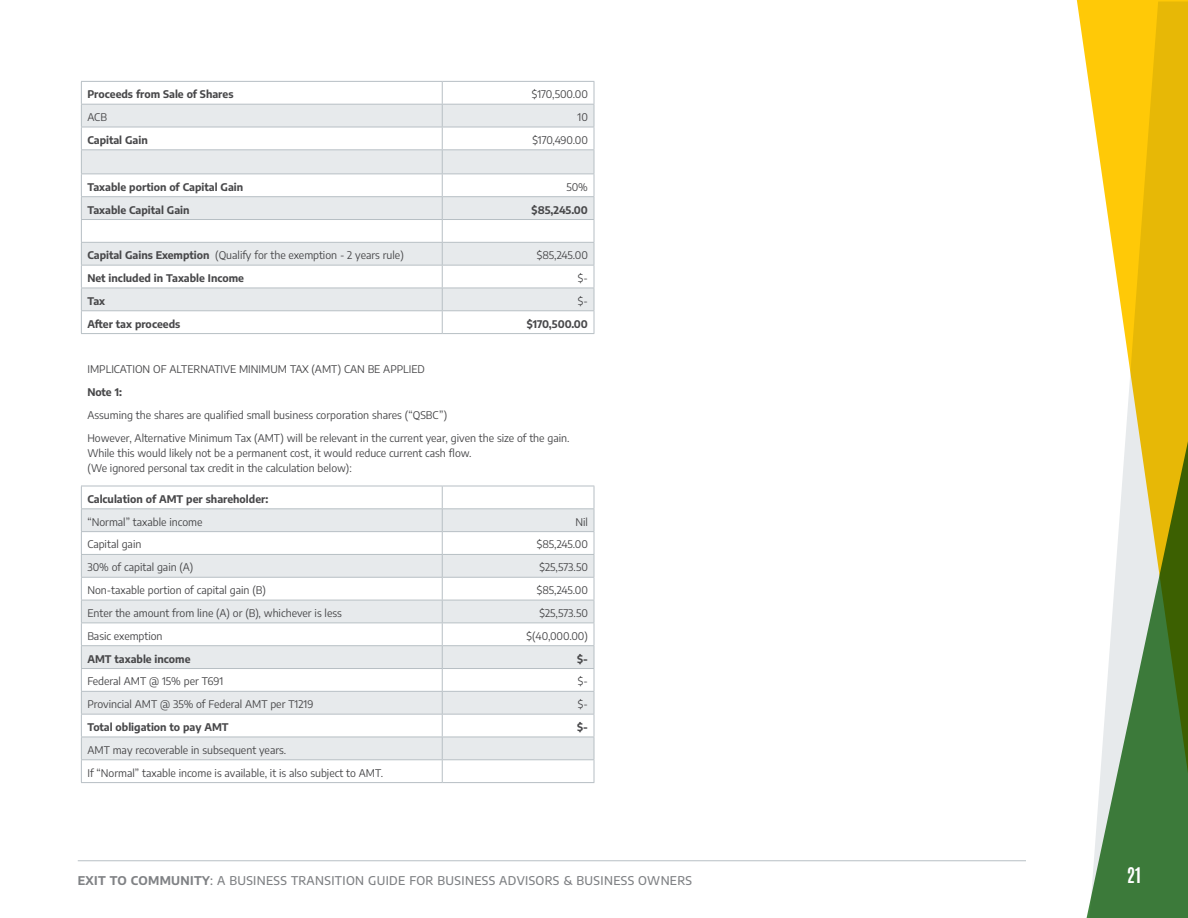
<style>
.page{position:relative;width:1188px;height:918px;background:#fff}
.page>*{position:absolute;margin:0;border:0;box-sizing:border-box;transform-origin:0 0}
.t1{font:700 18px "Antonio";color:#fff}
.t2{font:500 12px "Encode Sans";letter-spacing:.03em;color:#808285}
.t3{font:10.5px/22.8px "Encode Sans";color:#48484a}
.t4{font:700 10.5px "Encode Sans";color:#48484a}
.s1{font-weight:700}
</style>
<div class="page">
<svg style="left:1076px;top:0;width:112px;height:193px;background:#f7ca27"></svg>
<svg style="left:1086px;top:193px;width:102px;height:725px"></svg>
<hr style="left:78px;top:860px;width:948px;height:1px;background:#b7bfc4">
<div style="left:82px;top:105px;width:512px;height:22px;background:#e7eaec"></div>
<svg style="left:81px;top:128px;width:514px;height:655px"></svg>
<hr style="left:81px;top:81px;width:361px;height:1px;background:#b7bfc4">
<hr style="left:442px;top:81px;width:152px;height:1px;background:#b7bfc4">
<hr style="left:81px;top:104px;width:361px;height:1px;background:#b7bfc4">
<hr style="left:442px;top:104px;width:152px;height:1px;background:#b7bfc4">
<hr style="left:81px;top:127px;width:361px;height:1px;background:#b7bfc4">
<hr style="left:442px;top:127px;width:152px;height:1px;background:#b7bfc4">
<hr style="left:81px;top:149px;width:361px;height:1px;background:#b7bfc4">
<hr style="left:442px;top:149px;width:152px;height:1px;background:#b7bfc4">
<hr style="left:81px;top:174px;width:361px;height:1px;background:#b7bfc4">
<hr style="left:442px;top:174px;width:152px;height:1px;background:#b7bfc4">
<hr style="left:81px;top:196px;width:361px;height:1px;background:#b7bfc4">
<hr style="left:442px;top:196px;width:152px;height:1px;background:#b7bfc4">
<hr style="left:81px;top:219px;width:361px;height:1px;background:#b7bfc4">
<hr style="left:442px;top:219px;width:152px;height:1px;background:#b7bfc4">
<hr style="left:81px;top:242px;width:361px;height:1px;background:#b7bfc4">
<hr style="left:442px;top:242px;width:152px;height:1px;background:#b7bfc4">
<hr style="left:81px;top:265px;width:361px;height:1px;background:#b7bfc4">
<hr style="left:442px;top:265px;width:152px;height:1px;background:#b7bfc4">
<hr style="left:81px;top:288px;width:361px;height:1px;background:#b7bfc4">
<hr style="left:442px;top:288px;width:152px;height:1px;background:#b7bfc4">
<hr style="left:81px;top:310px;width:361px;height:1px;background:#b7bfc4">
<svg style="left:81px;top:82px;width:1px;height:251px"></svg>
<hr style="left:442px;top:310px;width:152px;height:1px;background:#b7bfc4">
<svg style="left:442px;top:82px;width:1px;height:251px"></svg>
<svg style="left:594px;top:82px;width:1px;height:251px"></svg>
<hr style="left:81px;top:333px;width:361px;height:1px;background:#b7bfc4">
<hr style="left:442px;top:333px;width:152px;height:1px;background:#b7bfc4">
<hr style="left:81px;top:531px;width:361px;height:1px;background:#b7bfc4">
<hr style="left:442px;top:531px;width:152px;height:1px;background:#b7bfc4">
<hr style="left:81px;top:554px;width:361px;height:1px;background:#b7bfc4">
<hr style="left:442px;top:554px;width:152px;height:1px;background:#b7bfc4">
<hr style="left:81px;top:577px;width:361px;height:1px;background:#b7bfc4">
<hr style="left:442px;top:577px;width:152px;height:1px;background:#b7bfc4">
<hr style="left:81px;top:600px;width:361px;height:1px;background:#b7bfc4">
<hr style="left:442px;top:600px;width:152px;height:1px;background:#b7bfc4">
<hr style="left:81px;top:623px;width:361px;height:1px;background:#b7bfc4">
<hr style="left:442px;top:623px;width:152px;height:1px;background:#b7bfc4">
<hr style="left:81px;top:645px;width:361px;height:1px;background:#b7bfc4">
<hr style="left:442px;top:645px;width:152px;height:1px;background:#b7bfc4">
<hr style="left:81px;top:668px;width:361px;height:1px;background:#b7bfc4">
<hr style="left:442px;top:668px;width:152px;height:1px;background:#b7bfc4">
<hr style="left:81px;top:691px;width:361px;height:1px;background:#b7bfc4">
<hr style="left:442px;top:691px;width:152px;height:1px;background:#b7bfc4">
<hr style="left:81px;top:714px;width:361px;height:1px;background:#b7bfc4">
<hr style="left:442px;top:714px;width:152px;height:1px;background:#b7bfc4">
<hr style="left:81px;top:737px;width:361px;height:1px;background:#b7bfc4">
<hr style="left:442px;top:737px;width:152px;height:1px;background:#b7bfc4">
<hr style="left:81px;top:759px;width:361px;height:1px;background:#b7bfc4">
<hr style="left:442px;top:759px;width:152px;height:1px;background:#b7bfc4">
<svg style="left:442px;top:487px;width:1px;height:295px"></svg>
<svg style="left:594px;top:486px;width:1px;height:296px"></svg>
<hr style="left:81px;top:782px;width:361px;height:1px;background:#b7bfc4">
<hr style="left:442px;top:782px;width:152px;height:1px;background:#b7bfc4">
<svg style="left:81px;top:487px;width:1px;height:295px"></svg>
<hr style="left:81px;top:508px;width:361px;height:1px;background:#b7bfc4">
<hr style="left:442px;top:508px;width:152px;height:1px;background:#b7bfc4">
<hr style="left:81px;top:486px;width:361px;height:1px;background:#b7bfc4">
<hr style="left:442px;top:486px;width:152px;height:1px;background:#b7bfc4">
<p class="t4" style="left:87px;top:87px;width:148px">Proceeds from Sale of Shares</p>
<p class="t3" style="left:532px;top:82px;width:58px">$170,500.00</p>
<p class="t3" style="left:87px;top:105px;width:21px">ACB</p>
<p class="t3" style="left:578px;top:105px;width:12px">10</p>
<p class="t4" style="left:87px;top:133px;width:62px">Capital Gain</p>
<p class="t3" style="left:532px;top:128px;width:57px">$170,490.00</p>
<p class="t4" style="left:87px;top:180px;width:157px">Taxable portion of Capital Gain</p>
<p class="t3" style="left:566px;top:175px;width:23px">50%</p>
<p class="t4" style="left:87px;top:202px;width:104px">Taxable Capital Gain</p>
<p class="t4" style="left:532px;top:202px;width:58px">$85,245.00</p>
<p class="t3" style="left:87px;top:243px;width:318px"><span class="s1">Capital Gains Exemption</span> (Qualify for the exemption - 2 years rule)</p>
<p class="t3" style="left:537px;top:243px;width:53px">$85,245.00</p>
<p class="t4" style="left:87px;top:271px;width:158px">Net included in Taxable Income</p>
<p class="t3" style="left:578px;top:266px;width:12px">$-</p>
<p class="t4" style="left:87px;top:294px;width:19px">Tax</p>
<p class="t3" style="left:578px;top:289px;width:12px">$-</p>
<p class="t4" style="left:87px;top:316px;width:94px">After tax proceeds</p>
<p class="t4" style="left:527px;top:316px;width:63px">$170,500.00</p>
<p class="t3" style="left:87px;top:357px;width:339px">IMPLICATION OF ALTERNATIVE MINIMUM TAX (AMT) CAN BE APPLIED</p>
<p class="t4" style="left:87px;top:385px;width:36px">Note 1:</p>
<p class="t3" style="left:87px;top:403px;width:484px">Assuming the shares are qualified small business corporation shares (“QSBC”)<br>However, Alternative Minimum Tax (AMT) will be relevant in the current year, given the size of the gain.</p>
<p class="t3" style="left:87px;top:445px;width:386px;line-height:15px">While this would likely not be a permanent cost, it would reduce current cash flow. (We ignored personal tax credit in the calculation below):</p>
<p class="t4" style="left:87px;top:492px;width:183px">Calculation of AMT per shareholder:</p>
<p class="t3" style="left:87px;top:510px;width:117px">“Normal” taxable income</p>
<p class="t3" style="left:575px;top:510px;width:14px">Nil</p>
<p class="t3" style="left:87px;top:533px;width:56px">Capital gain</p>
<p class="t3" style="left:537px;top:533px;width:53px">$85,245.00</p>
<p class="t3" style="left:87px;top:556px;width:108px">30% of capital gain (A)</p>
<p class="t3" style="left:540px;top:556px;width:50px">$25,573.50</p>
<p class="t3" style="left:87px;top:578px;width:180px">Non-taxable portion of capital gain (B)</p>
<p class="t3" style="left:537px;top:578px;width:53px">$85,245.00</p>
<p class="t3" style="left:87px;top:601px;width:256px">Enter the amount from line (A) or (B), whichever is less</p>
<p class="t3" style="left:540px;top:601px;width:50px">$25,573.50</p>
<p class="t3" style="left:87px;top:624px;width:77px">Basic exemption</p>
<p class="t3" style="left:527px;top:624px;width:63px">$(40,000.00)</p>
<p class="t4" style="left:87px;top:651px;width:105px">AMT taxable income</p>
<p class="t4" style="left:577px;top:651px;width:12px">$-</p>
<p class="t3" style="left:87px;top:670px;width:137px">Federal AMT @ 15% per T691</p>
<p class="t3" style="left:578px;top:670px;width:12px">$-</p>
<p class="t3" style="left:87px;top:692px;width:228px">Provincial AMT @ 35% of Federal AMT per T1219</p>
<p class="t3" style="left:578px;top:692px;width:12px">$-</p>
<p class="t4" style="left:87px;top:720px;width:143px">Total obligation to pay AMT</p>
<p class="t4" style="left:577px;top:720px;width:12px">$-</p>
<p class="t3" style="left:87px;top:738px;width:297px">AMT may recoverable in subsequent years.<br>If “Normal” taxable income is available, it is also subject to AMT.</p>
<p class="t2" style="left:78px;top:872px;width:616px"><span class="s1">EXIT TO COMMUNITY</span>: A BUSINESS TRANSITION GUIDE FOR BUSINESS ADVISORS &amp; BUSINESS OWNERS</p>
<h1 class="t1" style="left:1127px;top:862px;width:16px">21</h1>
</div>
